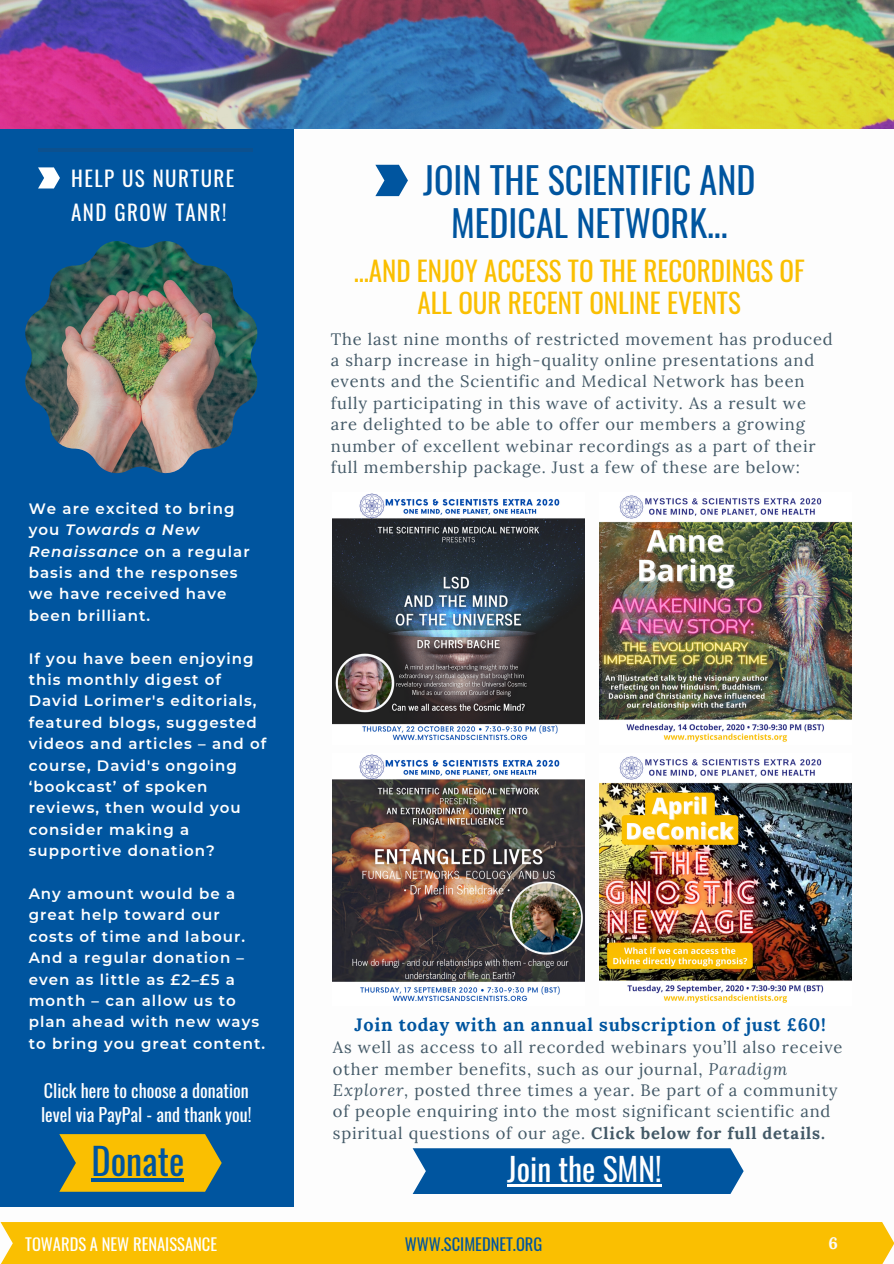
<style>
.page{position:relative;width:894px;height:1264px;background:#fff}
.page>*{position:absolute;margin:0;border:0;box-sizing:border-box;transform-origin:0 0}
.t1{font:36.45px "Oswald";color:#00559f}
.t2{font:36px/42.8px "Oswald";color:#00559f;text-align:center}
.t3{font:31.5px "Oswald";color:#fff}
.t4{font:27px/31.8px "Oswald";color:#fabf01;text-align:center}
.t5{font:21px/33.8px "Oswald";letter-spacing:.07em;color:#fff}
.t6{font:18px/24.8px "Oswald";color:#fff}
.t7{font:700 18px "Lora";letter-spacing:.04em;color:#00559f}
.t8{font:16.5px/21.5px "Lora";letter-spacing:.05em;color:#435967}
.t9{font:16.5px "Oswald";color:#fff}
.t10{font:16.5px "Oswald";color:#00559f}
.t11{font:700 16.5px "Lora";color:#fafafa}
.t12{font:600 15px/21.5px "Montserrat";letter-spacing:.07em;color:#fff}
.s1{font-style:italic}
.s2{font-weight:700}
</style>
<div class="page">
<div style="left:0;top:127px;width:293px;height:1079px;background:#00559f"></div>
<img style="left:0;top:0;width:893px;height:128px">
<div style="left:1px;top:1222px;width:892px;height:41px;background:#fabf01"></div>
<hr style="left:38px;top:149px;width:214px;height:3px;background:#533730">
<svg style="left:38px;top:167px;width:22px;height:21px"></svg>
<svg style="left:375px;top:165px;width:33px;height:31px"></svg>
<img style="left:25px;top:241px;width:232px;height:232px">
<svg style="left:59px;top:1134px;width:163px;height:57px;background:#ddb312"></svg>
<img style="left:332px;top:493px;width:252px;height:248px">
<img style="left:599px;top:495px;width:252px;height:247px">
<img style="left:332px;top:754px;width:252px;height:248px">
<img style="left:599px;top:756px;width:252px;height:247px">
<svg style="left:412px;top:1148px;width:331px;height:45px;background:#0e5ea4"></svg>
<hr style="left:91px;top:1178px;width:93px;height:4px;background:#00559f">
<hr style="left:507px;top:1184px;width:154px;height:2px;background:#fff">
<p class="t5" style="left:71px;top:161px;width:165px">HELP US NURTURE<br>AND GROW TANR!</p>
<h2 class="t2" style="left:423px;top:157px;width:333px">JOIN THE SCIENTIFIC AND<br>MEDICAL NETWORK...</h2>
<p class="t12" style="left:29px;top:497px;width:222px">We are excited to bring you <span class="s1">Towards a New<br>Renaissance</span> on a regular basis and the responses we have received have been brilliant.</p>
<p class="t12" style="left:29px;top:647px;width:239px">If you have been enjoying this monthly digest of<br>David Lorimer's editorials, featured blogs, suggested videos and articles – and of course, David's ongoing ‘bookcast’ of spoken reviews, then would you consider making a supportive donation?</p>
<p class="t12" style="left:29px;top:882px;width:238px">Any amount would be a great help toward our costs of time and labour.<br>And a regular donation – even as little as £2–£5 a month – can allow us to plan ahead with new ways to bring you great content.</p>
<p class="t6" style="left:41px;top:1076px;width:212px">Click here to choose a donation level via PayPal - and thank you!</p>
<h1 class="t1" style="left:91px;top:1132px;width:94px">Donate</h1>
<h3 class="t4" style="left:353px;top:254px;width:452px">...AND ENJOY ACCESS TO THE RECORDINGS OF<br>ALL OUR RECENT ONLINE EVENTS</h3>
<p class="t8" style="left:331px;top:328px;width:503px">The last nine months of restricted movement has produced a sharp increase in high-quality online presentations and events and the Scientific and Medical Network has been fully participating in this wave of activity. As a result we are delighted to be able to offer our members a growing number of excellent webinar recordings as a part of their full membership package. Just a few of these are below:</p>
<p class="t7" style="left:354px;top:1012px;width:472px">Join today with an annual subscription of just £60!</p>
<p class="t8" style="left:333px;top:1036px;width:511px">As well as access to all recorded webinars you’ll also receive other member benefits, such as our journal, <span class="s1">Paradigm Explorer,</span> posted three times a year. Be part of a community of people enquiring into the most significant scientific and spiritual questions of our age. <span class="s2">Click below for full details.</span></p>
<h3 class="t3" style="left:507px;top:1144px;width:156px">Join the SMN!</h3>
<p class="t9" style="left:25px;top:1230px;width:193px">TOWARDS A NEW RENAISSANCE</p>
<p class="t10" style="left:404px;top:1230px;width:139px">WWW.SCIMEDNET.ORG</p>
<p class="t11" style="left:828px;top:1232px;width:11px">6</p>
</div>
